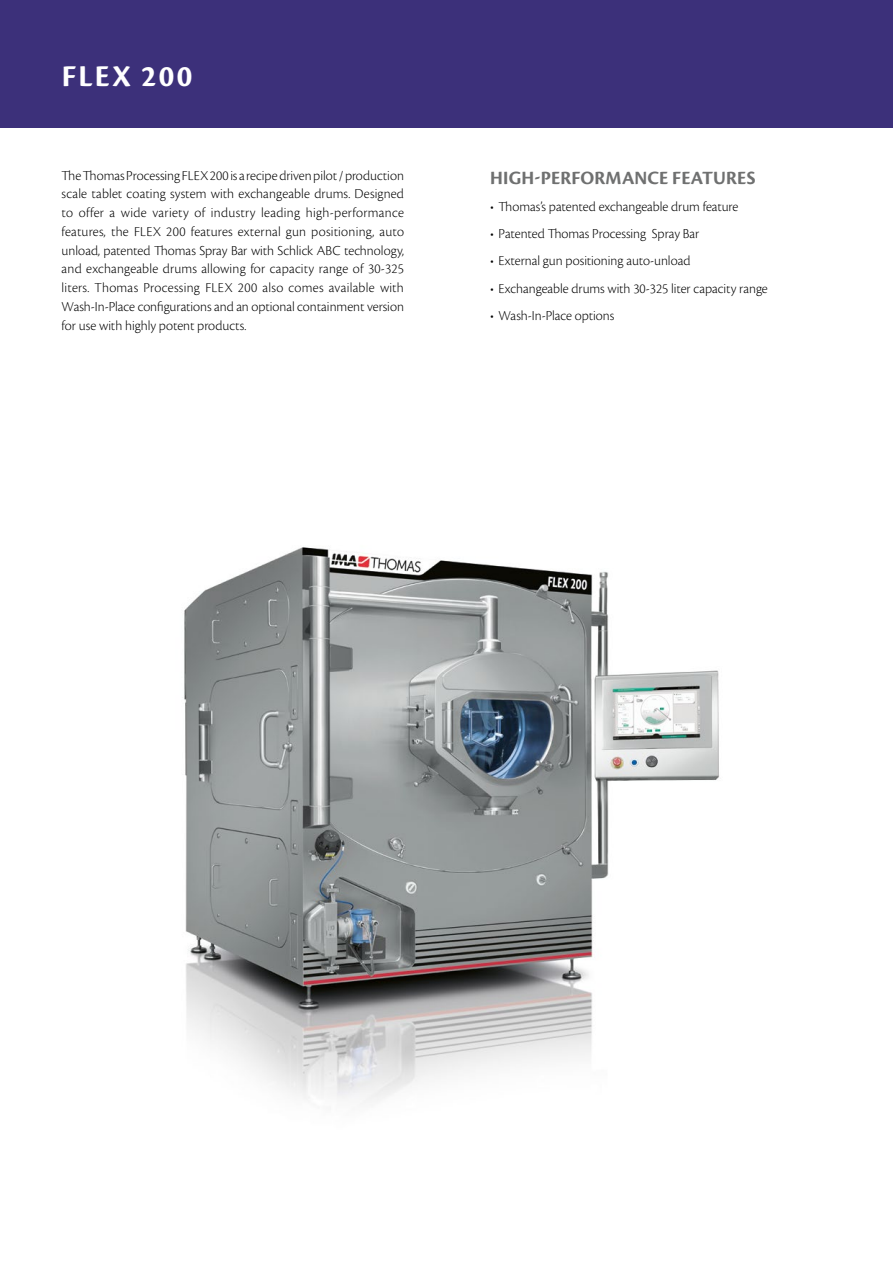
<style>
.page{position:relative;width:893px;height:1263px;background:#fff}
.page>*{position:absolute;margin:0;border:0;box-sizing:border-box;transform-origin:0 0}
.t1{font:31.5px "Cronos Pro Bold Subh";letter-spacing:.075em;color:#fff}
.t2{font:19.5px "Cronos Pro Bold Subh";letter-spacing:.01em;color:#6f7070}
.t3{font:14.25px/18.8px "Cronos Pro Lt Subh";letter-spacing:.005em;color:#000;text-align:justify}
</style>
<div class="page">
<div style="left:0;top:0;width:893px;height:128px;background:#3c307a"></div>
<img style="left:184px;top:547px;width:535px;height:556px">
<h1 class="t1" style="left:62px;top:58px;width:132px">FLEX 200</h1>
<p class="t3" style="left:62px;top:166px;width:344px">The Thomas Processing FLEX 200 is a recipe driven pilot / production scale tablet coating system with exchangeable drums. Designed to offer a wide variety of industry leading high-performance features, the FLEX 200 features external gun positioning, auto unload, patented Thomas Spray Bar with Schlick ABC technology, and exchangeable drums allowing for capacity range of 30-325 liters. Thomas Processing FLEX 200 also comes available with Wash-In-Place configurations and an optional containment version for use with highly potent products.</p>
<h2 class="t2" style="left:490px;top:166px;width:267px">HIGH-PERFORMANCE FEATURES</h2>
<p class="t3" style="left:490px;top:197px;width:250px">• Thomas’s patented exchangeable drum feature</p>
<p class="t3" style="left:490px;top:224px;width:211px">• Patented Thomas Processing Spray Bar</p>
<p class="t3" style="left:490px;top:251px;width:202px">• External gun positioning auto-unload</p>
<p class="t3" style="left:490px;top:279px;width:279px">• Exchangeable drums with 30-325 liter capacity range</p>
<p class="t3" style="left:490px;top:306px;width:126px">• Wash-In-Place options</p>
</div>
